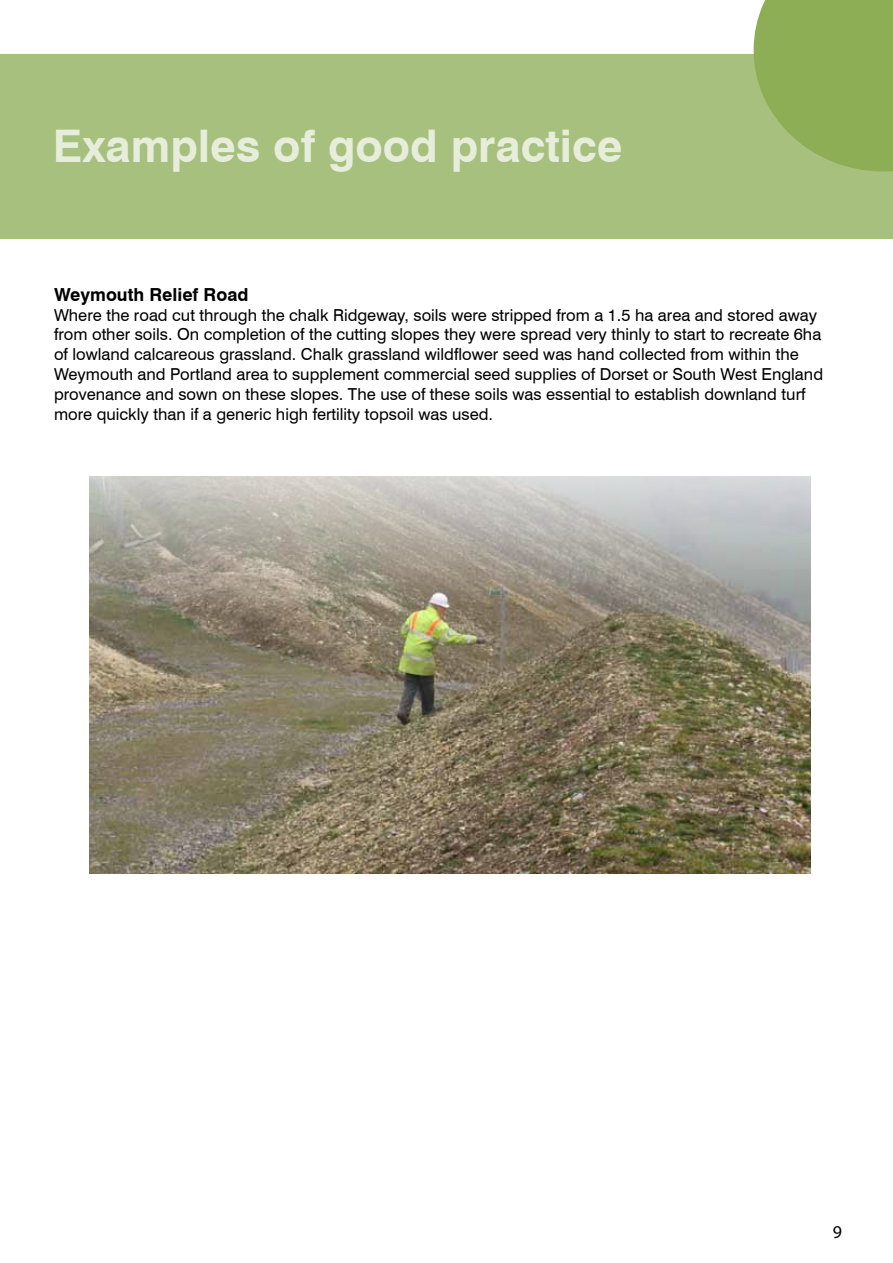
<style>
.page{position:relative;width:893px;height:1263px;background:#fff}
.page>*{position:absolute;margin:0;border:0;box-sizing:border-box;transform-origin:0 0}
.t1{font:700 45px "Swiss 721 BT";color:#e6eddb}
.t2{font:700 18px "Swiss 721 BT";color:#000}
.t3{font:16.5px/19.8px "Swiss 721 BT";color:#000}
</style>
<div class="page">
<div style="left:0;top:54px;width:893px;height:185px;background:#a7c07d"></div>
<svg style="left:754px;top:0;width:139px;height:171px;background:#91b15b"></svg>
<img style="left:89px;top:476px;width:721px;height:397px">
<h1 class="t1" style="left:53px;top:118px;width:571px">Examples of good practice</h1>
<p class="t2" style="left:54px;top:283px;width:196px">Weymouth Relief Road</p>
<p class="t3" style="left:54px;top:305px;width:771px">Where the road cut through the chalk Ridgeway, soils were stripped from a 1.5 ha area and stored away from other soils. On completion of the cutting slopes they were spread very thinly to start to recreate 6ha of lowland calcareous grassland. Chalk grassland wildflower seed was hand collected from within the Weymouth and Portland area to supplement commercial seed supplies of Dorset or South West England provenance and sown on these slopes. The use of these soils was essential to establish downland turf more quickly than if a generic high fertility topsoil was used.</p>
</div>
